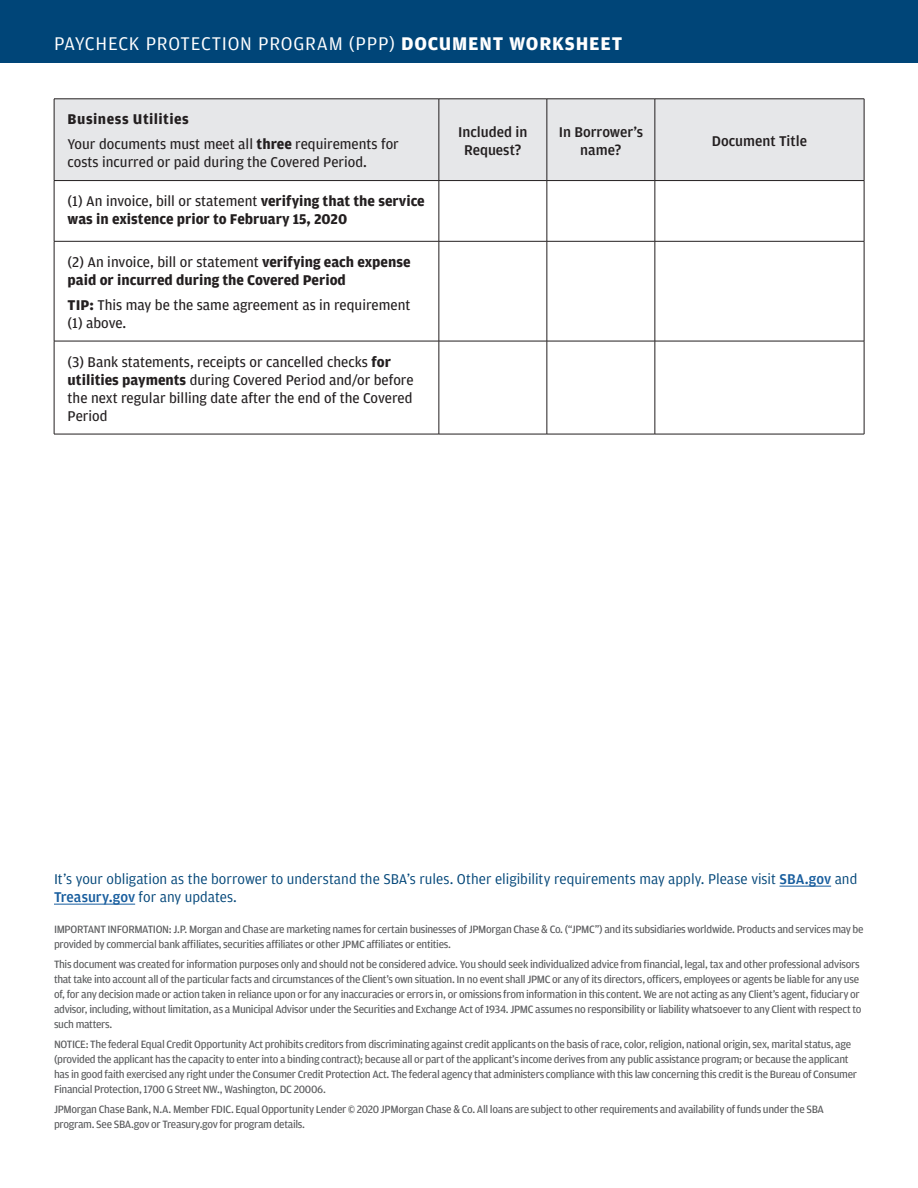
<style>
.page{position:relative;width:918px;height:1188px;background:#fff}
.page>*{position:absolute;margin:0;border:0;box-sizing:border-box;transform-origin:0 0}
.t1{font:19.5px "Amplitude";letter-spacing:.04em;color:#fff}
.t2{font:15px/18px "Amplitude";color:#231f20}
.t3{font:700 15px/18px "Amplitude";color:#231f20}
.t4{font:15px/18px "Amplitude";color:#004578}
.t5{font:500 15px/18px "Amplitude";color:#231f20;text-align:center}
.t6{font:700 15px "Amplitude";letter-spacing:.03em;color:#231f20}
.P6_legal{font:11.25px/15px "Amplitude";letter-spacing:-.03em;color:#57585a}
.s1{font-weight:700}
.s2{font-weight:400}
.s3{font-weight:500;color:#175d9e}
</style>
<div class="page">
<div style="left:0;top:0;width:918px;height:62px;background:#004578"></div>
<div style="left:55px;top:100px;width:809px;height:80px;background:#e6e7e9"></div>
<hr style="left:54px;top:181px;width:1px;height:60px;background:#231f20">
<hr style="left:439px;top:181px;width:1px;height:60px;background:#231f20">
<hr style="left:547px;top:181px;width:1px;height:60px;background:#231f20">
<hr style="left:655px;top:181px;width:1px;height:60px;background:#231f20">
<hr style="left:864px;top:181px;width:1px;height:60px;background:#231f20">
<hr style="left:54px;top:241px;width:385px;height:1px;background:#231f20">
<hr style="left:54px;top:241px;width:1px;height:100px;background:#231f20">
<hr style="left:439px;top:241px;width:108px;height:1px;background:#231f20">
<hr style="left:439px;top:241px;width:1px;height:100px;background:#231f20">
<hr style="left:547px;top:241px;width:108px;height:1px;background:#231f20">
<hr style="left:547px;top:241px;width:1px;height:100px;background:#231f20">
<hr style="left:655px;top:241px;width:209px;height:1px;background:#231f20">
<hr style="left:655px;top:241px;width:1px;height:100px;background:#231f20">
<hr style="left:864px;top:241px;width:1px;height:100px;background:#231f20">
<hr style="left:54px;top:341px;width:385px;height:1px;background:#231f20">
<hr style="left:54px;top:341px;width:1px;height:93px;background:#231f20">
<hr style="left:439px;top:341px;width:108px;height:1px;background:#231f20">
<hr style="left:439px;top:341px;width:1px;height:93px;background:#231f20">
<hr style="left:547px;top:341px;width:108px;height:1px;background:#231f20">
<hr style="left:547px;top:341px;width:1px;height:93px;background:#231f20">
<hr style="left:655px;top:341px;width:209px;height:1px;background:#231f20">
<hr style="left:655px;top:341px;width:1px;height:93px;background:#231f20">
<hr style="left:864px;top:341px;width:1px;height:93px;background:#231f20">
<hr style="left:54px;top:434px;width:385px;height:1px;background:#231f20">
<hr style="left:439px;top:434px;width:108px;height:1px;background:#231f20">
<hr style="left:547px;top:434px;width:108px;height:1px;background:#231f20">
<hr style="left:655px;top:434px;width:209px;height:1px;background:#231f20">
<hr style="left:54px;top:99px;width:385px;height:1px;background:#231f20">
<hr style="left:54px;top:99px;width:1px;height:81px;background:#231f20">
<hr style="left:439px;top:99px;width:108px;height:1px;background:#231f20">
<hr style="left:439px;top:99px;width:1px;height:81px;background:#231f20">
<hr style="left:547px;top:99px;width:108px;height:1px;background:#231f20">
<hr style="left:547px;top:99px;width:1px;height:81px;background:#231f20">
<hr style="left:655px;top:99px;width:209px;height:1px;background:#231f20">
<hr style="left:655px;top:99px;width:1px;height:81px;background:#231f20">
<hr style="left:864px;top:99px;width:1px;height:81px;background:#231f20">
<hr style="left:54px;top:180px;width:385px;height:1px;background:#231f20">
<hr style="left:439px;top:180px;width:108px;height:1px;background:#231f20">
<hr style="left:547px;top:180px;width:108px;height:1px;background:#231f20">
<hr style="left:655px;top:180px;width:209px;height:1px;background:#231f20">
<hr style="left:780px;top:886px;width:51px;height:1px;background:#175d9e">
<hr style="left:54px;top:904px;width:81px;height:1px;background:#175d9e">
<p class="t1" style="left:54px;top:31px;width:570px">PAYCHECK PROTECTION PROGRAM (PPP) <span class="s1">DOCUMENT WORKSHEET</span></p>
<h1 class="t6" style="left:68px;top:110px;width:123px">Business Utilities</h1>
<p class="t2" style="left:68px;top:135px;width:333px">Your documents must meet all <span class="s1">three</span> requirements for costs incurred or paid during the Covered Period.</p>
<p class="t3" style="left:68px;top:192px;width:359px"><span class="s2">(1) An invoice, bill or statement</span> verifying that the service was in existence prior to February 15, 2020</p>
<p class="t3" style="left:68px;top:252px;width:345px"><span class="s2">(2) An invoice, bill or statement</span> verifying each expense paid or incurred during the Covered Period</p>
<p class="t2" style="left:68px;top:295px;width:344px"><span class="s1">TIP:</span> This may be the same agreement as in requirement (1) above.</p>
<p class="t2" style="left:68px;top:352px;width:347px">(3) Bank statements, receipts or cancelled checks <span class="s1">for utilities payments</span> during Covered Period and/or before the next regular billing date after the end of the Covered Period</p>
<p class="t5" style="left:458px;top:122px;width:71px">Included in</p>
<p class="t5" style="left:464px;top:140px;width:59px">Request?</p>
<p class="t5" style="left:559px;top:122px;width:86px">In Borrower’s name?</p>
<p class="t5" style="left:712px;top:131px;width:97px">Document Title</p>
<h1 class="t4" style="left:54px;top:870px;width:805px">It’s your obligation as the borrower to understand the SBA’s rules. Other eligibility requirements may apply. Please visit <span class="s3">SBA.gov</span> and<br><span class="s3">Treasury.gov</span> for any updates.</h1>
<p class="P6_legal" style="left:54px;top:922px;width:811px">IMPORTANT INFORMATION: J.P. Morgan and Chase are marketing names for certain businesses of JPMorgan Chase &amp; Co. (“JPMC”) and its subsidiaries worldwide. Products and services may be provided by commercial bank affiliates, securities affiliates or other JPMC affiliates or entities.</p>
<p class="P6_legal" style="left:54px;top:957px;width:809px">This document was created for information purposes only and should not be considered advice. You should seek individualized advice from financial, legal, tax and other professional advisors that take into account all of the particular facts and circumstances of the Client’s own situation. In no event shall JPMC or any of its directors, officers, employees or agents be liable for any use of, for any decision made or action taken in reliance upon or for any inaccuracies or errors in, or omissions from information in this content. We are not acting as any Client’s agent, fiduciary or advisor, including, without limitation, as a Municipal Advisor under the Securities and Exchange Act of 1934. JPMC assumes no responsibility or liability whatsoever to any Client with respect to such matters.</p>
<p class="P6_legal" style="left:54px;top:1037px;width:805px">NOTICE: The federal Equal Credit Opportunity Act prohibits creditors from discriminating against credit applicants on the basis of race, color, religion, national origin, sex, marital status, age (provided the applicant has the capacity to enter into a binding contract); because all or part of the applicant’s income derives from any public assistance program; or because the applicant has in good faith exercised any right under the Consumer Credit Protection Act. The federal agency that administers compliance with this law concerning this credit is the Bureau of Consumer Financial Protection, 1700 G Street NW., Washington, DC 20006.</p>
<p class="P6_legal" style="left:54px;top:1102px;width:772px">JPMorgan Chase Bank, N.A. Member FDIC. Equal Opportunity Lender © 2020 JPMorgan Chase &amp; Co. All loans are subject to other requirements and availability of funds under the SBA program. See SBA.gov or Treasury.gov for program details.</p>
</div>
